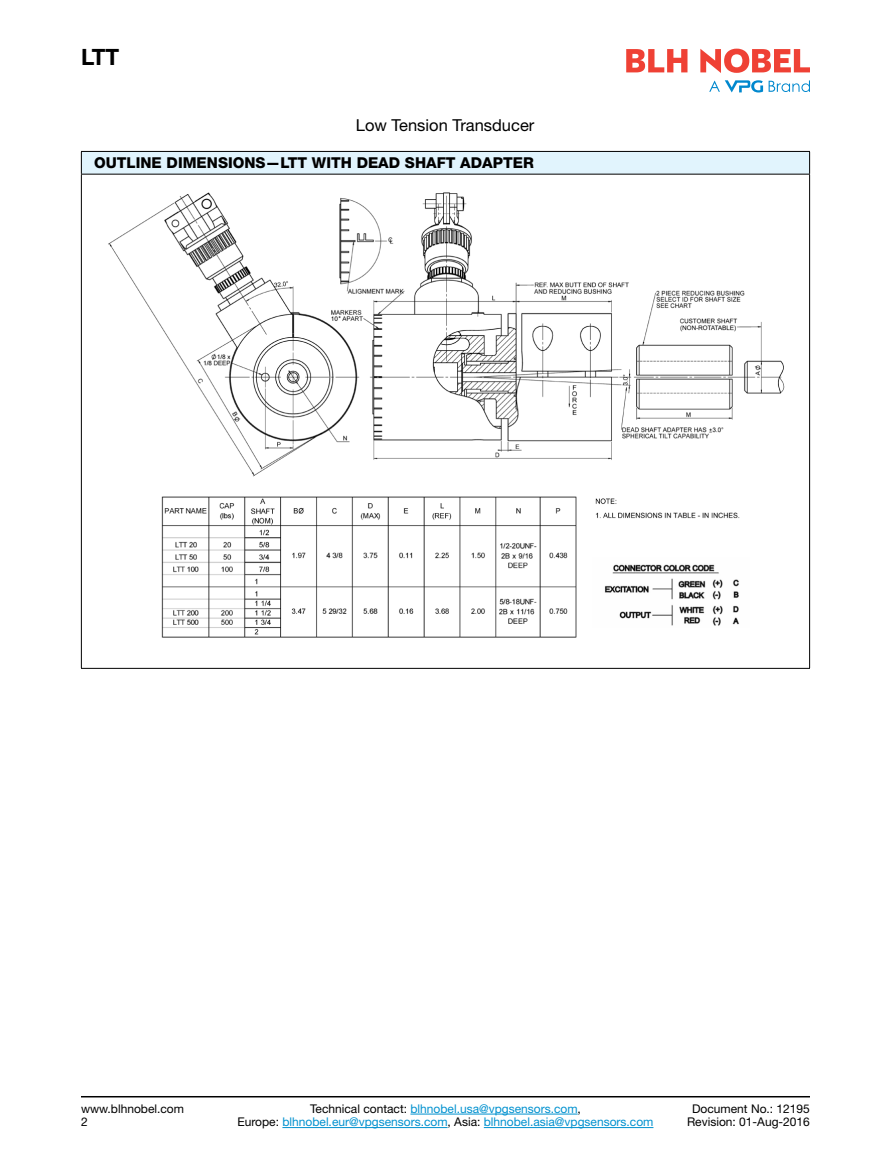
<style>
.page{position:relative;width:891px;height:1175px;background:#fff}
.page>*{position:absolute;margin:0;border:0;box-sizing:border-box;transform-origin:0 0}
.Part_Model_Number_Le{font:700 22.5px "Helvetica Neue LT Std";color:#000}
.Title_after_page_1{font:16.5px "Helvetica Neue LT Std";color:#000}
.Table_Heading{font:800 15px "Helvetica Neue LT Std";color:#000}
.t1{font:12px/13.5px "Helvetica Neue LT Std";color:#0091cf;text-align:center}
.Rev-Date-Right{font:12px "Helvetica Neue LT Std";color:#000}
.Footer_Left{font:12px "Helvetica Neue LT Std";color:#000}
.Document_Number_Righ{font:12px "Helvetica Neue LT Std";color:#000}
.s1{color:#000}
</style>
<div class="page">
<hr style="left:410px;top:1113px;width:168px;height:1px;background:#0091cf">
<hr style="left:282px;top:1127px;width:166px;height:1px;background:#0091cf">
<hr style="left:484px;top:1127px;width:169px;height:1px;background:#0091cf">
<hr style="left:81px;top:1096px;width:729px;height:1px;background:#000">
<svg style="left:626px;top:49px;width:62px;height:23px"></svg>
<svg style="left:700px;top:49px;width:110px;height:24px"></svg>
<svg style="left:709px;top:80px;width:54px;height:12px"></svg>
<svg style="left:769px;top:80px;width:41px;height:12px"></svg>
<div style="left:81px;top:151px;width:729px;height:23px;background:#e1f4fd"></div>
<hr style="left:81px;top:174px;width:729px;height:1px;background:#000">
<hr style="left:81px;top:151px;width:729px;height:1px;background:#000">
<svg style="left:81px;top:152px;width:1px;height:22px"></svg>
<svg style="left:809px;top:152px;width:1px;height:22px"></svg>
<hr style="left:81px;top:174px;width:1px;height:494px;background:#000">
<hr style="left:809px;top:174px;width:1px;height:494px;background:#000">
<hr style="left:81px;top:668px;width:729px;height:1px;background:#000">
<img style="left:108px;top:192px;width:676px;height:446px">
<p class="Part_Model_Number_Le" style="left:81px;top:43px;width:40px">LTT</p>
<p class="Title_after_page_1" style="left:356px;top:115px;width:180px">Low Tension Transducer</p>
<p class="Table_Heading" style="left:94px;top:154px;width:441px">OUTLINE DIMENSIONS—LTT WITH DEAD SHAFT ADAPTER</p>
<p class="Footer_Left" style="left:81px;top:1101px;width:105px">www.blhnobel.com</p>
<p class="Footer_Left" style="left:81px;top:1114px;width:8px">2</p>
<p class="t1" style="left:238px;top:1101px;width:417px"><span class="s1">Technical contact:</span> blhnobel.usa@vpgsensors.com<span class="s1">,<br>Europe:</span> blhnobel.eur@vpgsensors.com<span class="s1">, Asia:</span> blhnobel.asia@vpgsensors.com</p>
<p class="Document_Number_Righ" style="left:692px;top:1101px;width:119px">Document No.: 12195</p>
<p class="Rev-Date-Right" style="left:687px;top:1114px;width:124px">Revision: 01-Aug-2016</p>
</div>
